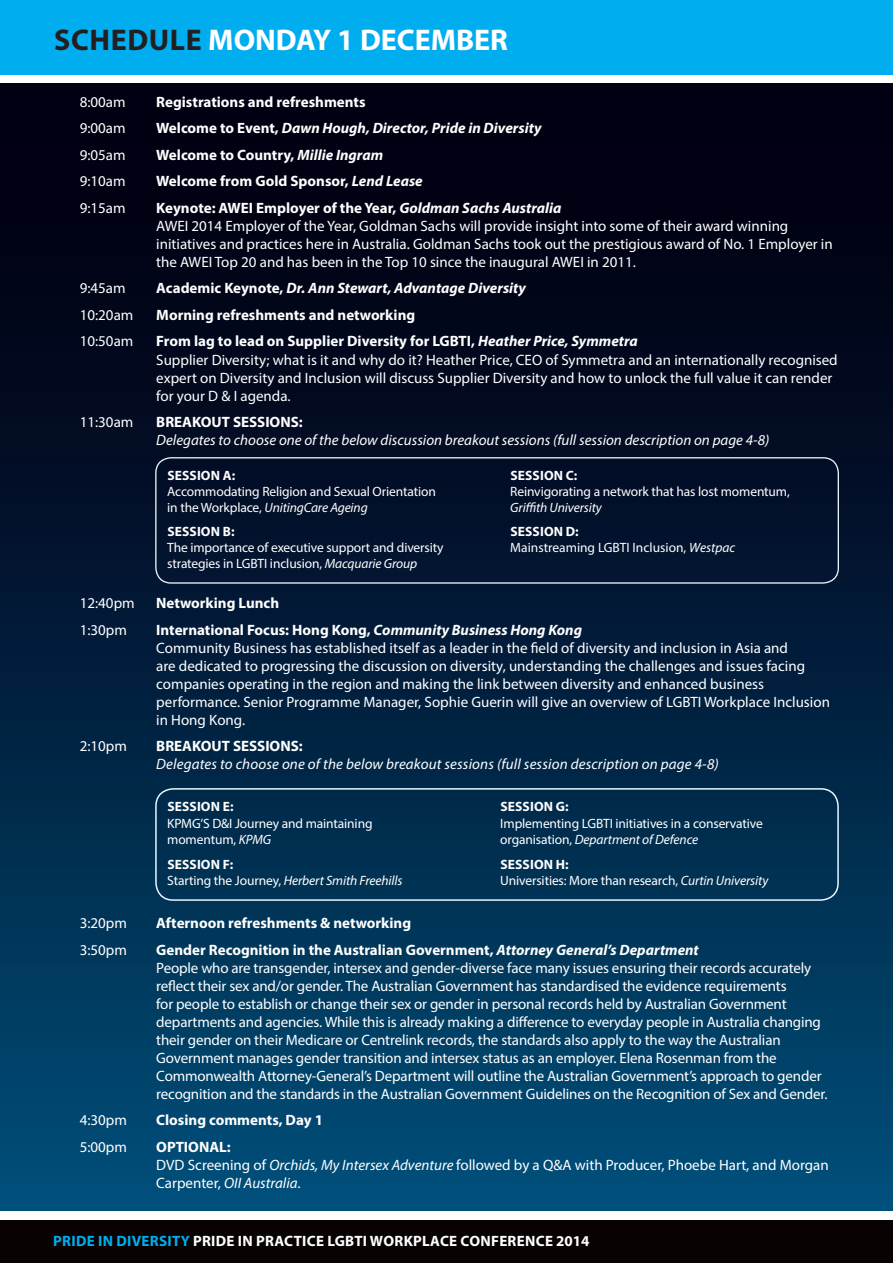
<style>
.page{position:relative;width:893px;height:1263px;background:#fff}
.page>*{position:absolute;margin:0;border:0;box-sizing:border-box;transform-origin:0 0}
.t1{font:700 30px "Myriad Pro";color:#fff}
.t2{font:15px/18px "Myriad Pro";letter-spacing:-.005em;color:#fff}
.t3{font:700 15px "Myriad Pro";color:#fff}
.t4{font:italic 15px "Myriad Pro";color:#fff}
.t5{font:italic 700 15px "Myriad Pro";color:#fff}
.t6{font:700 15px "Myriad Pro";letter-spacing:.02em;color:#fff}
.t7{font:13.5px/16.2px "Myriad Pro";letter-spacing:-.01em;color:#fff}
.t8{font:italic 13.5px/16.2px "Myriad Pro";letter-spacing:-.01em;color:#fff}
.t9{font:700 13.5px "Myriad Pro";letter-spacing:.01em;color:#fff}
.s1{color:#231f20}
.s2{font-style:normal}
.s3{font-style:italic}
.s4{font-weight:700}
.s5{font-weight:700;font-style:italic}
.s6{font-weight:700;font-style:normal}
.s7{color:#00aeef}
</style>
<div class="page">
<div style="left:0;top:0;width:893px;height:74px;background:#00aeef"></div>
<div style="left:0;top:1220px;width:893px;height:43px;background:#080302"></div>
<div style="left:0;top:83px;width:893px;height:1127px;background:linear-gradient(to bottom,#010004,#004b75)"></div>
<div style="left:155px;top:457px;width:684px;height:127px;border:1px solid #e8f6fd;border-radius:15px"></div>
<div style="left:155px;top:788px;width:684px;height:113px;border:2px solid #e8f6fd;border-radius:17px"></div>
<h1 class="t1" style="left:54px;top:20px;width:455px"><span class="s1">SCHEDULE</span> MONDAY 1 DECEMBER</h1>
<p class="t2" style="left:80px;top:93px;width:47px">8:00am</p>
<p class="t3" style="left:156px;top:92px;width:211px">Registrations and refreshments</p>
<p class="t2" style="left:80px;top:119px;width:47px">9:00am</p>
<p class="t5" style="left:156px;top:119px;width:387px"><span class="s2">Welcome to Event,</span> Dawn Hough, Director, Pride in Diversity</p>
<p class="t2" style="left:80px;top:146px;width:47px">9:05am</p>
<p class="t3" style="left:156px;top:145px;width:228px">Welcome to Country, <span class="s3">Millie Ingram</span></p>
<p class="t2" style="left:80px;top:172px;width:47px">9:10am</p>
<p class="t3" style="left:156px;top:172px;width:268px">Welcome from Gold Sponsor, <span class="s3">Lend Lease</span></p>
<p class="t2" style="left:80px;top:199px;width:47px">9:15am</p>
<p class="t2" style="left:156px;top:199px;width:678px"><span class="s4">Keynote: AWEI Employer of the Year,</span> <span class="s5">Goldman Sachs Australia<br></span>AWEI 2014 Employer of the Year, Goldman Sachs will provide insight into some of their award winning initiatives and practices here in Australia. Goldman Sachs took out the prestigious award of No. 1 Employer in the AWEI Top 20 and has been in the Top 10 since the inaugural AWEI in 2011.</p>
<p class="t2" style="left:80px;top:279px;width:47px">9:45am</p>
<p class="t5" style="left:156px;top:279px;width:371px"><span class="s2">Academic Keynote,</span> Dr. Ann Stewart, Advantage Diversity</p>
<p class="t2" style="left:80px;top:306px;width:55px">10:20am</p>
<p class="t3" style="left:156px;top:305px;width:260px">Morning refreshments and networking</p>
<p class="t2" style="left:80px;top:332px;width:55px">10:50am</p>
<p class="t2" style="left:156px;top:332px;width:683px"><span class="s4">From lag to lead on Supplier Diversity for LGBTI,</span> <span class="s5">Heather Price, Symmetra<br></span>Supplier Diversity; what is it and why do it? Heather Price, CEO of Symmetra and an internationally recognised expert on Diversity and Inclusion will discuss Supplier Diversity and how to unlock the full value it can render for your D &amp; I agenda.</p>
<p class="t2" style="left:80px;top:413px;width:55px">11:30am</p>
<p class="t3" style="left:156px;top:412px;width:148px">BREAKOUT SESSIONS:</p>
<p class="t4" style="left:156px;top:431px;width:615px">Delegates to choose one of the below discussion breakout sessions (full session description on page 4-8)</p>
<p class="t9" style="left:167px;top:467px;width:69px">SESSION A:</p>
<p class="t7" style="left:167px;top:483px;width:270px">Accommodating Religion and Sexual Orientation in the Workplace, <span class="s3">UnitingCare Ageing</span></p>
<p class="t9" style="left:167px;top:523px;width:69px">SESSION B:</p>
<p class="t7" style="left:167px;top:539px;width:278px">The importance of executive support and diversity strategies in LGBTI inclusion, <span class="s3">Macquarie Group</span></p>
<p class="t9" style="left:510px;top:467px;width:69px">SESSION C:</p>
<p class="t7" style="left:510px;top:483px;width:281px">Reinvigorating a network that has lost momentum,</p>
<p class="t8" style="left:510px;top:499px;width:93px">Griffith University</p>
<p class="t7" style="left:510px;top:523px;width:226px"><span class="s4">SESSION D:<br></span>Mainstreaming LGBTI Inclusion, <span class="s3">Westpac</span></p>
<p class="t2" style="left:80px;top:594px;width:56px">12:40pm</p>
<p class="t3" style="left:156px;top:593px;width:124px">Networking Lunch</p>
<p class="t2" style="left:80px;top:620px;width:49px">1:30pm</p>
<p class="t2" style="left:156px;top:620px;width:675px"><span class="s4">International Focus: Hong Kong,</span> <span class="s5">Community Business Hong Kong<br></span>Community Business has established itself as a leader in the field of diversity and inclusion in Asia and<br>are dedicated to progressing the discussion on diversity, understanding the challenges and issues facing companies operating in the region and making the link between diversity and enhanced business performance. Senior Programme Manager, Sophie Guerin will give an overview of LGBTI Workplace Inclusion in Hong Kong.</p>
<p class="t2" style="left:80px;top:737px;width:49px">2:10pm</p>
<p class="t3" style="left:156px;top:736px;width:148px">BREAKOUT SESSIONS:</p>
<p class="t4" style="left:156px;top:755px;width:564px">Delegates to choose one of the below breakout sessions (full session description on page 4-8)</p>
<p class="t9" style="left:167px;top:798px;width:68px">SESSION E:</p>
<p class="t7" style="left:167px;top:815px;width:207px">KPMG’S D&amp;I Journey and maintaining momentum, <span class="s3">KPMG</span></p>
<p class="t8" style="left:167px;top:856px;width:237px"><span class="s6">SESSION F:<br></span><span class="s2">Starting the Journey,</span> Herbert Smith Freehills</p>
<p class="t9" style="left:500px;top:798px;width:70px">SESSION G:</p>
<p class="t7" style="left:500px;top:815px;width:264px">Implementing LGBTI initiatives in a conservative organisation, <span class="s3">Department of Defence</span></p>
<p class="t7" style="left:500px;top:856px;width:269px"><span class="s4">SESSION H:<br></span>Universities: More than research, <span class="s3">Curtin University</span></p>
<p class="t2" style="left:80px;top:914px;width:49px">3:20pm</p>
<p class="t3" style="left:156px;top:913px;width:256px">Afternoon refreshments &amp; networking</p>
<p class="t2" style="left:80px;top:941px;width:49px">3:50pm</p>
<p class="t2" style="left:156px;top:941px;width:673px"><span class="s4">Gender Recognition in the Australian Government,</span> <span class="s5">Attorney General’s Department<br></span>People who are transgender, intersex and gender-diverse face many issues ensuring their records accurately reflect their sex and/or gender. The Australian Government has standardised the evidence requirements<br>for people to establish or change their sex or gender in personal records held by Australian Government departments and agencies. While this is already making a difference to everyday people in Australia changing their gender on their Medicare or Centrelink records, the standards also apply to the way the Australian Government manages gender transition and intersex status as an employer. Elena Rosenman from the Commonwealth Attorney-General’s Department will outline the Australian Government’s approach to gender recognition and the standards in the Australian Government Guidelines on the Recognition of Sex and Gender.</p>
<p class="t2" style="left:80px;top:1111px;width:49px">4:30pm</p>
<p class="t3" style="left:156px;top:1110px;width:168px">Closing comments, Day 1</p>
<p class="t2" style="left:80px;top:1138px;width:49px">5:00pm</p>
<p class="t2" style="left:156px;top:1138px;width:674px"><span class="s4">OPTIONAL:<br></span>DVD Screening of <span class="s3">Orchids, My Intersex Adventure</span> followed by a Q&amp;A with Producer, Phoebe Hart, and Morgan<br>Carpenter, <span class="s3">OII Australia</span>.</p>
<p class="t6" style="left:53px;top:1231px;width:538px"><span class="s7">PRIDE IN DIVERSITY</span> PRIDE IN PRACTICE LGBTI WORKPLACE CONFERENCE 2014</p>
</div>
